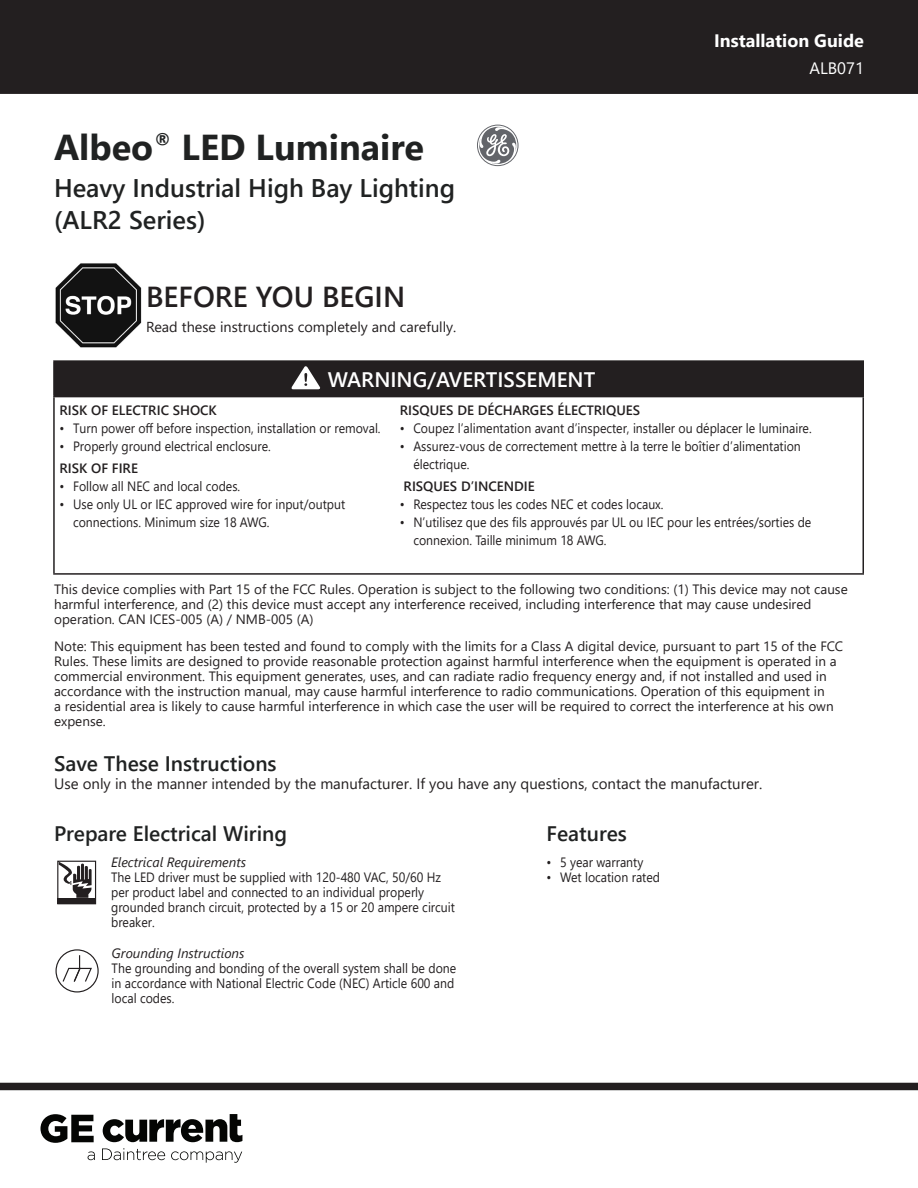
<style>
.page{position:relative;width:918px;height:1188px;background:#fff}
.page>*{position:absolute;margin:0;border:0;box-sizing:border-box;transform-origin:0 0}
.t1{font:700 36px "Segoe UI";color:#202222}
.t2{font:600 28.95px "Segoe UI";color:#231f20}
.t3{font:600 25.5px "Segoe UI";color:#202222}
.t4{font:600 21px "Segoe UI";color:#202222}
.t5{font:600 21px "Segoe UI";color:#fff}
.t6{font:700 18px "Segoe UI";color:#fff}
.t7{font:16.5px "Segoe UI";color:#fff}
.t8{font:15px "Segoe UI";color:#231f20}
.t9{font:14.4px "Segoe UI";color:#231f20}
.t10{font:13.5px/15px "Segoe UI";color:#231f20}
.t11{font:13.5px/15px "Segoe UI";color:#231f20;scale:.91 1}
.t12{font:600 13.5px "Segoe UI";color:#231f20}
.t13{font:italic 13.5px "Segoe UI";color:#231f20}
</style>
<div class="page">
<div style="left:54px;top:361px;width:809px;height:36px;background:#231f20"></div>
<hr style="left:53px;top:360px;width:811px;height:2px;background:#231f20">
<hr style="left:53px;top:362px;width:2px;height:34px;background:#231f20">
<hr style="left:862px;top:362px;width:2px;height:34px;background:#231f20">
<hr style="left:53px;top:396px;width:811px;height:1px;background:#231f20">
<hr style="left:53px;top:397px;width:2px;height:176px;background:#231f20">
<hr style="left:862px;top:397px;width:2px;height:176px;background:#231f20">
<hr style="left:53px;top:573px;width:811px;height:2px;background:#231f20">
<div style="left:0;top:0;width:918px;height:94px;background:#231f20"></div>
<svg style="left:88px;top:1151px;width:7px;height:9px"></svg>
<svg style="left:102px;top:1148px;width:63px;height:12px"></svg>
<svg style="left:171px;top:1151px;width:71px;height:12px"></svg>
<svg style="left:40px;top:1114px;width:54px;height:29px"></svg>
<svg style="left:103px;top:1114px;width:139px;height:28px"></svg>
<div style="left:0;top:1083px;width:918px;height:7px;background:#231f20"></div>
<img style="left:55px;top:263px;width:87px;height:85px">
<svg style="left:477px;top:125px;width:42px;height:41px"></svg>
<svg style="left:291px;top:366px;width:30px;height:23px"></svg>
<svg style="left:59px;top:863px;width:33px;height:35px"></svg>
<div style="left:57px;top:861px;width:39px;height:43px;border:1px solid #231f20"></div>
<div style="left:58px;top:899px;width:38px;height:5px;background:#231f20"></div>
<svg style="left:62px;top:955px;width:31px;height:27px"></svg>
<div style="left:55px;top:949px;width:44px;height:44px;border:1px solid #231f20;border-radius:50%"></div>
<p class="t1" style="left:54px;top:113px;width:372px">Albeo<sup>®</sup> LED Luminaire</p>
<p class="t3" style="left:54px;top:164px;width:403px">Heavy Industrial High Bay Lighting</p>
<p class="t3" style="left:54px;top:196px;width:153px">(ALR2 Series)</p>
<p class="t2" style="left:146px;top:269px;width:261px">BEFORE YOU BEGIN</p>
<p class="t9" style="left:146px;top:314px;width:312px">Read these instructions completely and carefully.</p>
<p class="t5" style="left:328px;top:360px;width:269px">WARNING/AVERTISSEMENT</p>
<p class="t6" style="left:714px;top:24px;width:151px">Installation Guide</p>
<p class="t7" style="left:809px;top:53px;width:56px">ALB071</p>
<p class="t12" style="left:60px;top:397px;width:159px">RISK OF ELECTRIC SHOCK</p>
<p class="t11" style="left:60px;top:419px;width:354px">• Turn power off before inspection, installation or removal.</p>
<p class="t11" style="left:60px;top:437px;width:234px">• Properly ground electrical enclosure.</p>
<p class="t12" style="left:60px;top:456px;width:80px">RISK OF FIRE</p>
<p class="t11" style="left:60px;top:478px;width:200px">• Follow all NEC and local codes.</p>
<p class="t11" style="left:73px;top:494px;width:301px;line-height:18px;text-indent:-14px">• Use only UL or IEC approved wire for input/output connections. Minimum size 18 AWG.</p>
<p class="t12" style="left:400px;top:397px;width:242px">RISQUES DE DÉCHARGES ÉLECTRIQUES</p>
<p class="t11" style="left:400px;top:419px;width:454px">• Coupez l’alimentation avant d’inspecter, installer ou déplacer le luminaire.</p>
<p class="t11" style="left:413px;top:436px;width:427px;line-height:18px;text-indent:-14px">• Assurez-vous de correctement mettre à la terre le boîtier d’alimentation électrique.</p>
<p class="t12" style="left:404px;top:474px;width:133px">RISQUES D’INCENDIE</p>
<p class="t11" style="left:400px;top:496px;width:291px">• Respectez tous les codes NEC et codes locaux.</p>
<p class="t11" style="left:413px;top:512px;width:439px;line-height:18px;text-indent:-14px">• N’utilisez que des fils approuvés par UL ou IEC pour les entrées/sorties de connexion. Taille minimum 18 AWG.</p>
<p class="t10" style="left:54px;top:580px;width:795px">This device complies with Part 15 of the FCC Rules. Operation is subject to the following two conditions: (1) This device may not cause harmful interference, and (2) this device must accept any interference received, including interference that may cause undesired operation. CAN ICES-005 (A) / NMB-005 (A)</p>
<p class="t10" style="left:54px;top:637px;width:791px">Note: This equipment has been tested and found to comply with the limits for a Class A digital device, pursuant to part 15 of the FCC Rules. These limits are designed to provide reasonable protection against harmful interference when the equipment is operated in a commercial environment. This equipment generates, uses, and can radiate radio frequency energy and, if not installed and used in accordance with the instruction manual, may cause harmful interference to radio communications. Operation of this equipment in<br>a residential area is likely to cause harmful interference in which case the user will be required to correct the interference at his own expense.</p>
<p class="t4" style="left:54px;top:743px;width:224px">Save These Instructions</p>
<p class="t8" style="left:54px;top:769px;width:710px">Use only in the manner intended by the manufacturer. If you have any questions, contact the manufacturer.</p>
<p class="t4" style="left:54px;top:814px;width:235px">Prepare Electrical Wiring</p>
<p class="t13" style="left:111px;top:850px;width:137px">Electrical Requirements</p>
<p class="t11" style="left:111px;top:869px;width:379px">The LED driver must be supplied with 120-480 VAC, 50/60 Hz per product label and connected to an individual properly grounded branch circuit, protected by a 15 or 20 ampere circuit breaker.</p>
<p class="t13" style="left:112px;top:941px;width:134px">Grounding Instructions</p>
<p class="t11" style="left:112px;top:960px;width:380px">The grounding and bonding of the overall system shall be done in accordance with National Electric Code (NEC) Article 600 and local codes.</p>
<p class="t4" style="left:547px;top:814px;width:82px">Features</p>
<p class="t11" style="left:547px;top:854px;width:108px">• 5 year warranty</p>
<p class="t11" style="left:547px;top:869px;width:126px">• Wet location rated</p>
</div>
